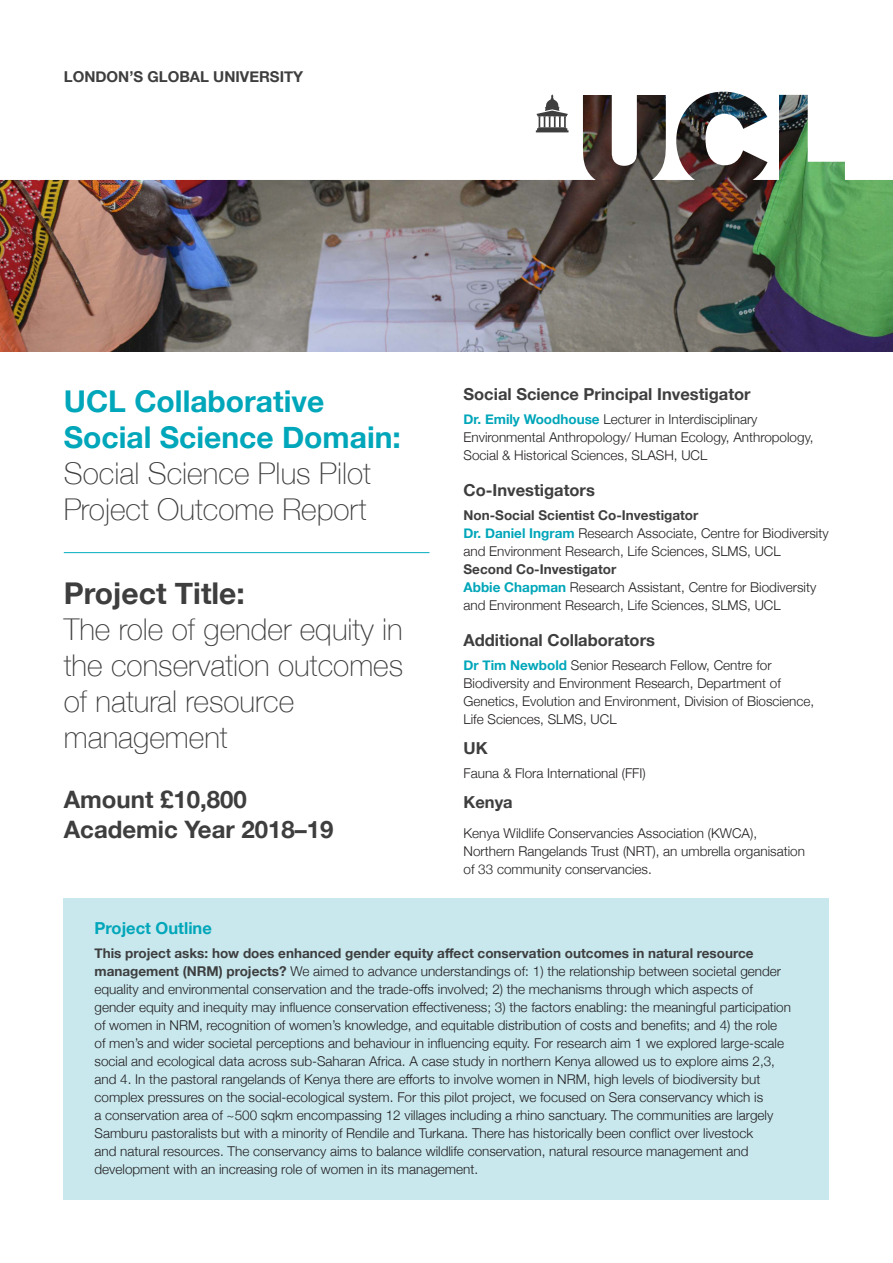
<style>
.page{position:relative;width:893px;height:1263px;background:#fff}
.page>*{position:absolute;margin:0;border:0;box-sizing:border-box;transform-origin:0 0}
.H1_thin{font:100 30px/36px "Helvetica Neue";color:#3e3e3f}
.H1_Bold_no_line{font:700 30px/36px "Helvetica Neue";color:#00a6b9}
.H1_Bold_line_above{font:700 30px "Helvetica Neue";color:#3e3e3f}
.H1_thin-2{font:700 24px/30px "Helvetica Neue";color:#3e3e3f}
.H2_heading{font:700 16.5px "Helvetica Neue";color:#3e3e3f}
.H2_heading_blue{font:700 16.5px "Helvetica Neue";color:#00a6b9}
.Body{font:700 16.5px "Helvetica Neue";color:#3e3e3f}
.LGU{font:700 15px "Helvetica Neue";color:#3e3e3f}
.Body_bold{font:300 13.5px/18px "Helvetica Neue";color:#231f20}
.Named_staff{font:300 13.5px/18px "Helvetica Neue";color:#231f20}
.Body-2{font:300 13.5px/18px "Helvetica Neue";color:#231f20}
.Body_bold-2{font:700 13.5px "Helvetica Neue";color:#3e3e3f}
.s1{font-weight:700;color:#00a6b9}
.s2{font-weight:700;color:#3e3e3f}
</style>
<div class="page">
<img style="left:0;top:180px;width:893px;height:172px">
<img style="left:535px;top:91px;width:310px;height:89px">
<svg style="left:536px;top:94px;width:32px;height:38px"></svg>
<hr style="left:64px;top:552px;width:365px;height:1px;background:#00acbf">
<div style="left:64px;top:898px;width:765px;height:301px;background:#c8e8ee"></div>
<p class="LGU" style="left:64px;top:65px;width:241px">LONDON’S GLOBAL UNIVERSITY</p>
<p class="H1_Bold_no_line" style="left:64px;top:384px;width:339px">UCL Collaborative<br>Social Science Domain:</p>
<p class="H1_thin" style="left:64px;top:454px;width:309px">Social Science Plus Pilot<br>Project Outcome Report</p>
<p class="H1_Bold_line_above" style="left:64px;top:570px;width:183px">Project Title:</p>
<p class="H1_thin" style="left:64px;top:610px;width:341px">The role of gender equity in the conservation outcomes of natural resource management</p>
<p class="H1_thin-2" style="left:64px;top:785px;width:271px">Amount £10,800<br>Academic Year 2018–19</p>
<p class="H2_heading" style="left:463px;top:381px;width:289px">Social Science Principal Investigator</p>
<p class="Named_staff" style="left:463px;top:409px;width:351px"><span class="s1">Dr. Emily Woodhouse</span> Lecturer in Interdisciplinary<br>Environmental Anthropology/ Human Ecology, Anthropology,<br>Social &amp; Historical Sciences, SLASH, UCL</p>
<p class="H2_heading" style="left:463px;top:477px;width:133px">Co-Investigators</p>
<p class="Body_bold-2" style="left:463px;top:504px;width:236px">Non-Social Scientist Co-Investigator</p>
<p class="Named_staff" style="left:463px;top:523px;width:367px"><span class="s1">Dr. Daniel Ingram</span> Research Associate, Centre for Biodiversity and Environment Research, Life Sciences, SLMS, UCL</p>
<p class="Body_bold-2" style="left:463px;top:558px;width:154px">Second Co-Investigator</p>
<p class="Named_staff" style="left:463px;top:577px;width:354px"><span class="s1">Abbie Chapman</span> Research Assistant, Centre for Biodiversity and Environment Research, Life Sciences, SLMS, UCL</p>
<p class="H2_heading" style="left:463px;top:627px;width:193px">Additional Collaborators</p>
<p class="Named_staff" style="left:463px;top:655px;width:352px"><span class="s1">Dr Tim Newbold</span> Senior Research Fellow, Centre for Biodiversity and Environment Research, Department of Genetics, Evolution and Environment, Division of Bioscience, Life Sciences, SLMS, UCL</p>
<p class="H2_heading" style="left:463px;top:735px;width:26px">UK</p>
<p class="Body-2" style="left:463px;top:763px;width:184px">Fauna &amp; Flora International (FFI)</p>
<p class="Body" style="left:463px;top:789px;width:51px">Kenya</p>
<p class="Body-2" style="left:463px;top:823px;width:343px">Kenya Wildlife Conservancies Association (KWCA),<br>Northern Rangelands Trust (NRT), an umbrella organisation of 33 community conservancies.</p>
<p class="H2_heading_blue" style="left:94px;top:915px;width:119px">Project Outline</p>
<p class="Body_bold" style="left:94px;top:943px;width:698px"><span class="s2">This project asks: how does enhanced gender equity affect conservation outcomes in natural resource management (NRM) projects?</span> We aimed to advance understandings of: 1) the relationship between societal gender equality and environmental conservation and the trade-offs involved; 2) the mechanisms through which aspects of gender equity and inequity may influence conservation effectiveness; 3) the factors enabling: the meaningful participation of women in NRM, recognition of women’s knowledge, and equitable distribution of costs and benefits; and 4) the role of men’s and wider societal perceptions and behaviour in influencing equity. For research aim 1 we explored large-scale social and ecological data across sub-Saharan Africa. A case study in northern Kenya allowed us to explore aims 2,3, and 4. In the pastoral rangelands of Kenya there are efforts to involve women in NRM, high levels of biodiversity but complex pressures on the social-ecological system. For this pilot project, we focused on Sera conservancy which is<br>a conservation area of ~500 sqkm encompassing 12 villages including a rhino sanctuary. The communities are largely Samburu pastoralists but with a minority of Rendile and Turkana. There has historically been conflict over livestock<br>and natural resources. The conservancy aims to balance wildlife conservation, natural resource management and development with an increasing role of women in its management.</p>
</div>
